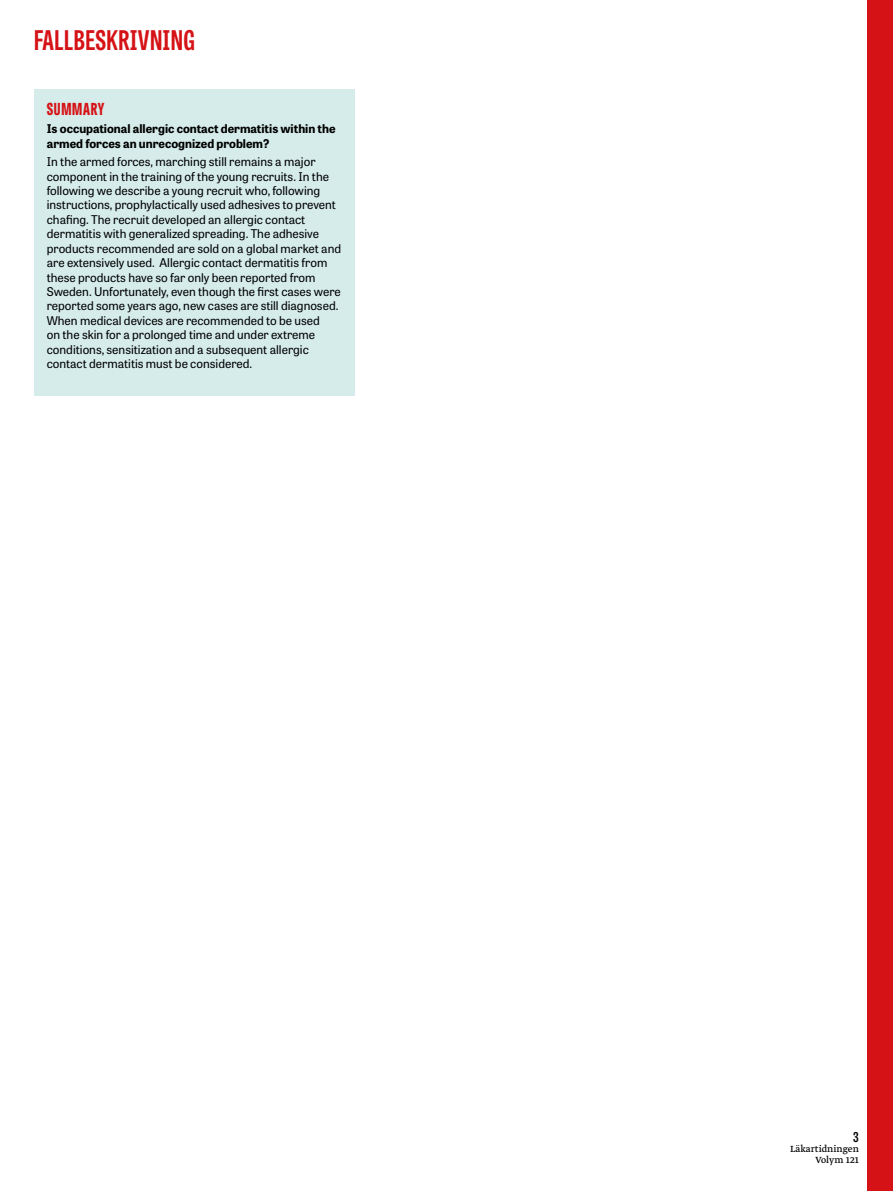
<style>
.page{position:relative;width:893px;height:1191px;background:#fff}
.page>*{position:absolute;margin:0;border:0;box-sizing:border-box;transform-origin:0 0}
.t1{font:700 27px "Tablet Gothic Compressed";letter-spacing:.02em;color:#d51317}
.t2{font:800 16.5px "Tablet Gothic Compressed";letter-spacing:.045em;color:#d51317}
.t3{font:600 13.5px "Tablet Gothic Condensed";color:#000}
.t4{font:12px/14.4px "Tablet Gothic";color:#000}
.t5{font:700 12px/14.4px "Tablet Gothic";color:#000}
.t6{font:10.5px/10.5px "Greta Text Pro";color:#000;text-align:right}
</style>
<div class="page">
<div style="left:867px;top:0;width:26px;height:1191px;background:#d51317"></div>
<div style="left:34px;top:89px;width:321px;height:306px;background:#d5eceb"></div>
<h1 class="t1" style="left:34px;top:22px;width:162px">FALLBESKRIVNING</h1>
<h2 class="t2" style="left:47px;top:97px;width:59px">SUMMARY</h2>
<p class="t5" style="left:47px;top:121px;width:290px">Is occupational allergic contact dermatitis within the armed forces an unrecognized problem?</p>
<p class="t4" style="left:47px;top:154px;width:296px">In the armed forces, marching still remains a major component in the training of the young recruits. In the following we describe a young recruit who, following instructions, prophylactically used adhesives to prevent chafing. The recruit developed an allergic contact dermatitis with generalized spreading. The adhesive products recommended are sold on a global market and are extensively used. Allergic contact dermatitis from these products have so far only been reported from Sweden. Unfortunately, even though the first cases were reported some years ago, new cases are still diagnosed.<br>When medical devices are recommended to be used<br>on the skin for a prolonged time and under extreme conditions, sensitization and a subsequent allergic contact dermatitis must be considered.</p>
<p class="t3" style="left:853px;top:1127px;width:7px">3</p>
<p class="t6" style="left:790px;top:1144px;width:70px">Läkartidningen<br>Volym 121</p>
</div>
